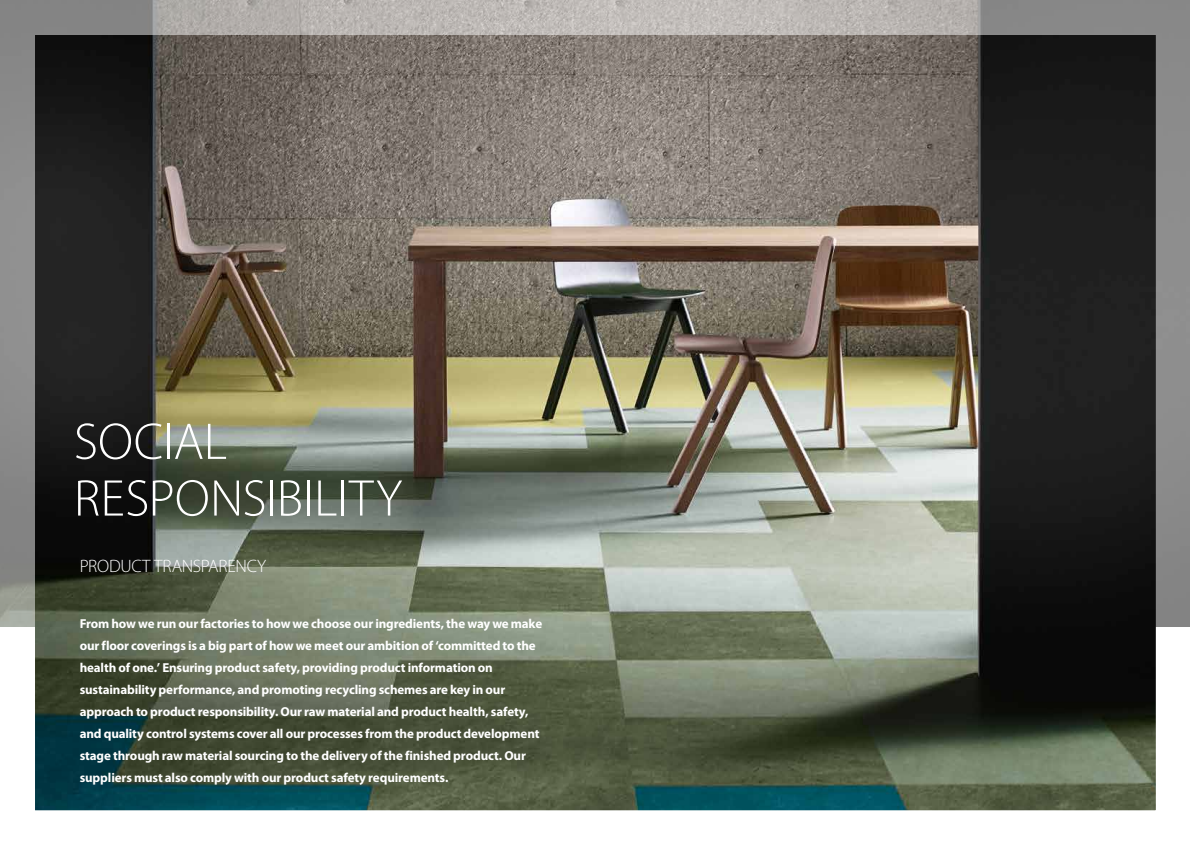
<style>
.page{position:relative;width:1191px;height:842px;background:#fff}
.page>*{position:absolute;margin:0;border:0;box-sizing:border-box;transform-origin:0 0}
.t1{font:300 52px/56.7px "Myriad Pro";color:#fff}
.t2{font:300 18px "Myriad Pro";letter-spacing:-.015em;color:#fff}
.t3{font:700 13px/22px "Myriad Pro";letter-spacing:-.01em;color:#fff}
</style>
<div class="page">
<img style="left:0;top:0;width:1190px;height:609px">
<svg style="left:0;top:609px;width:1190px;height:202px;background:#596656"></svg>
<h1 class="t1" style="left:74px;top:414px;width:330px">SOCIAL<br>RESPONSIBILITY</h1>
<h2 class="t2" style="left:80px;top:556px;width:188px">PRODUCT TRANSPARENCY</h2>
<p class="t3" style="left:80px;top:613px;width:464px">From how we run our factories to how we choose our ingredients, the way we make our floor coverings is a big part of how we meet our ambition of ‘committed to the health of one.’ Ensuring product safety, providing product information on sustainability performance, and promoting recycling schemes are key in our approach to product responsibility. Our raw material and product health, safety, and quality control systems cover all our processes from the product development stage through raw material sourcing to the delivery of the finished product. Our suppliers must also comply with our product safety requirements.</p>
</div>
